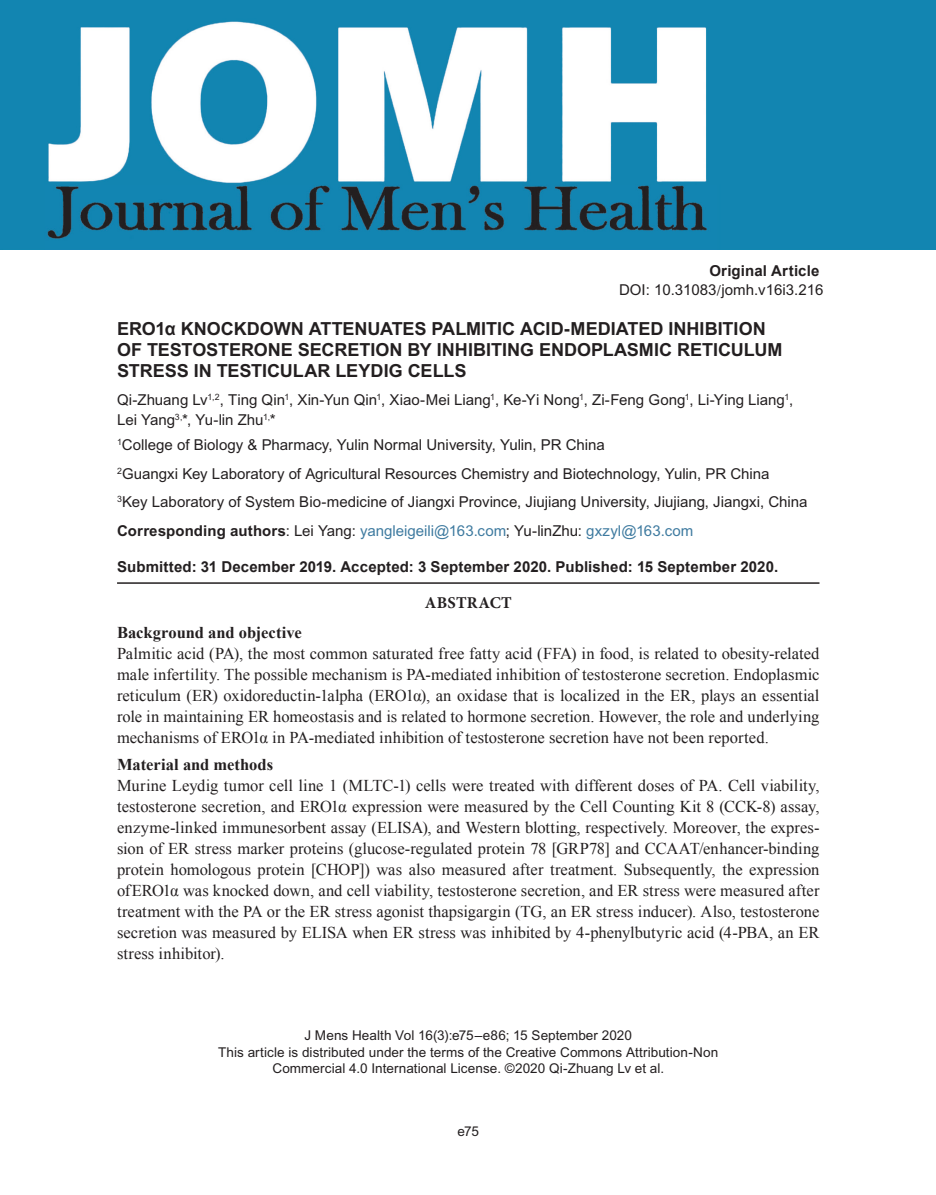
<style>
.page{position:relative;width:936px;height:1195px;background:#fff}
.page>*{position:absolute;margin:0;border:0;box-sizing:border-box;transform-origin:0 0}
.Abs{font:700 18px/21px "Arial MT Std";color:#231f20}
.Abs-2{font:16.5px/21px "Times New Roman";color:#231f20}
.Abs-3{font:700 16.5px "Minion Pro";letter-spacing:.02em;color:#231f20}
.Abs-4{font:15px/28.5px "Arial MT Std";color:#231f20}
.Abs-5{font:700 15px "Arial";letter-spacing:.01em;color:#231f20}
.Folio{font:13.5px/16.5px "Arial MT Std";letter-spacing:.005em;color:#231f20;text-align:center}
.s1{font-family:"Arial";font-weight:700}
.s2{font-family:"Minion Pro"}
.s3{font-family:"Arial"}
.s4{font-weight:700}
.s5{color:#3f7ba0}
</style>
<div class="page">
<hr style="left:117px;top:582px;width:702px;height:2px;background:#231f20">
<img style="left:0;top:0;width:935px;height:249px">
<p class="Abs-4" style="left:619px;top:262px;width:206px;line-height:18.8px;text-align:right"><span class="s1">Original Article<br></span>DOI: 10.31083<span class="s2">/</span>jomh.v16i3.216</p>
<p class="Abs" style="left:117px;top:318px;width:667px">ERO1<span class="s3">α</span> KNOCKDOWN ATTENUATES PALMITIC ACID-MEDIATED INHIBITION<br>OF TESTOSTERONE SECRETION BY INHIBITING ENDOPLASMIC RETICULUM<br>STRESS IN TESTICULAR LEYDIG CELLS</p>
<p class="Abs-4" style="left:117px;top:390px;width:677px;line-height:19.5px">Qi-Zhuang Lv<sup>1,2</sup>, Ting Qin<sup>1</sup>, Xin-Yun Qin<sup>1</sup>, Xiao-Mei Liang<sup>1</sup>, Ke-Yi Nong<sup>1</sup>, Zi-Feng Gong<sup>1</sup>, Li-Ying Liang<sup>1</sup>,<br>Lei Yang<sup>3,</sup>*, Yu-lin Zhu<sup>1,</sup>*</p>
<p class="Abs-4" style="left:117px;top:431px;width:692px"><sup>1</sup>College of Biology &amp; Pharmacy, Yulin Normal University, Yulin, PR China<br><sup>2</sup>Guangxi Key Laboratory of Agricultural Resources Chemistry and Biotechnology, Yulin, PR China<br><sup>3</sup>Key Laboratory of System Bio-medicine of Jiangxi Province, Jiujiang University, Jiujiang, Jiangxi, China <span class="s4">Corresponding authors</span>: Lei Yang: <span class="s5">yangleigeili@163.com</span>; Yu-linZhu: <span class="s5">gxzyl@163.com</span></p>
<p class="Abs-5" style="left:117px;top:556px;width:662px">Submitted: 31 December 2019. Accepted: 3 September 2020. Published: 15 September 2020.</p>
<p class="Abs-3" style="left:424px;top:591px;width:89px">ABSTRACT</p>
<p class="Abs-2" style="left:117px;top:621px;width:704px"><span class="s4">Background and objective<br></span>Palmitic acid (PA), the most common saturated free fatty acid (FFA) in food, is related to obesity-related male infertility. The possible mechanism is PA-mediated inhibition of testosterone secretion. Endoplasmic reticulum (ER) oxidoreductin-1alpha (ERO1α), an oxidase that is localized in the ER, plays an essential role in maintaining ER homeostasis and is related to hormone secretion. However, the role and underlying mechanisms of ERO1α in PA-mediated inhibition of testosterone secretion have not been reported.</p>
<p class="Abs-2" style="left:117px;top:753px;width:704px"><span class="s4">Material and methods<br></span>Murine Leydig tumor cell line 1 (MLTC-1) cells were treated with different doses of PA. Cell viability, testosterone secretion, and ERO1α expression were measured by the Cell Counting Kit 8 (CCK-8) assay, enzyme-linked immunesorbent assay (ELISA), and Western blotting, respectively. Moreover, the expres&shy;sion of ER stress marker proteins (glucose-regulated protein 78 [GRP78] and CCAAT/enhancer-binding protein homologous protein [CHOP]) was also measured after treatment. Subsequently, the expression ofERO1α was knocked down, and cell viability, testosterone secretion, and ER stress were measured after treatment with the PA or the ER stress agonist thapsigargin (TG, an ER stress inducer). Also, testosterone secretion was measured by ELISA when ER stress was inhibited by 4-phenylbutyric acid (4-PBA, an ER stress inhibitor).</p>
<p class="Folio" style="left:218px;top:1027px;width:501px">J Mens Health Vol 16(3):e75–e86; 15 September 2020<br>This article is distributed under the terms of the Creative Commons Attribution-Non<br>Commercial 4.0 International License. ©2020 Qi-Zhuang Lv et al.</p>
<p class="Folio" style="left:457px;top:1122px;width:23px">e75</p>
</div>
